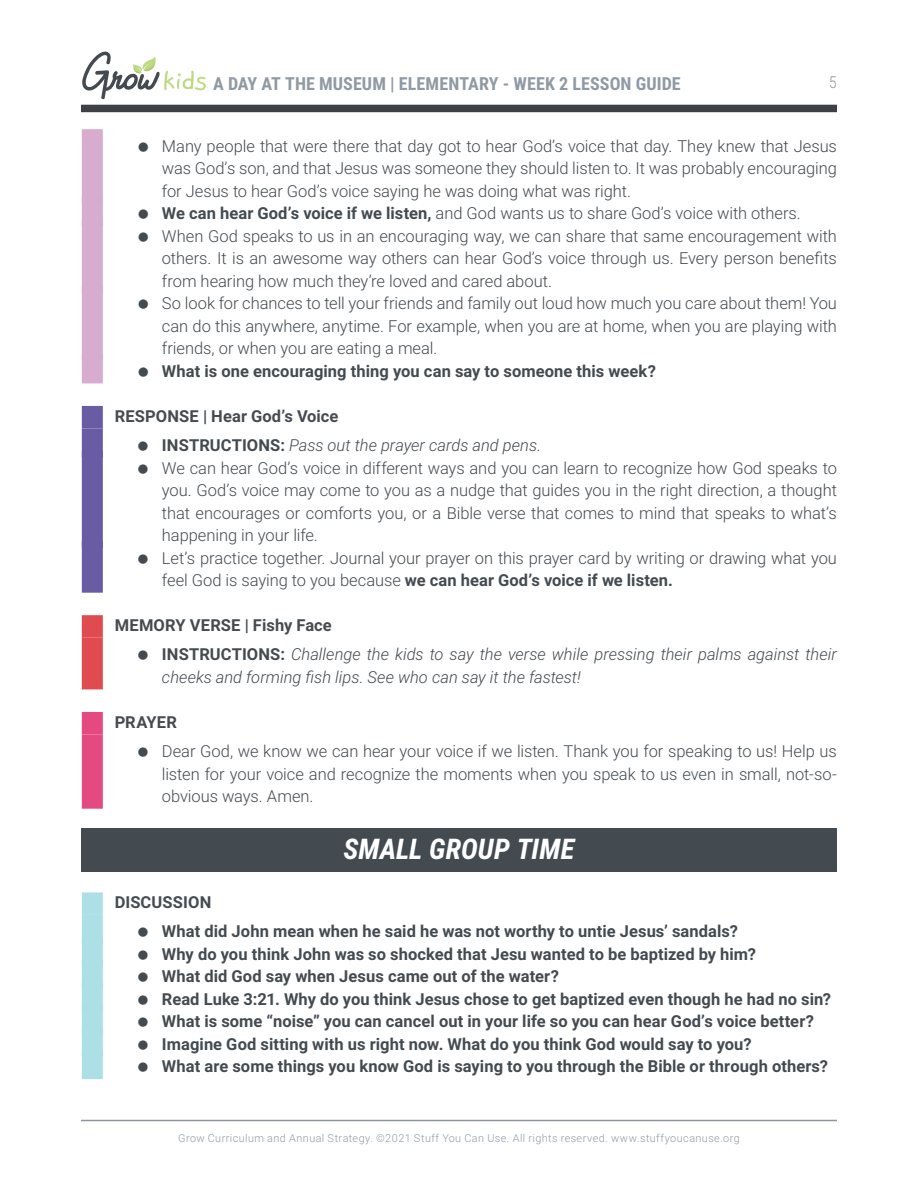
<style>
.page{position:relative;width:918px;height:1188px;background:#fff}
.page>*{position:absolute;margin:0;border:0;box-sizing:border-box;transform-origin:0 0}
.t1{font:italic 700 28.5px "Roboto Condensed";color:#fff}
.t2{font:700 18px "Roboto Condensed";letter-spacing:.005em;color:#909aa4}
.t3{font:300 16.5px/22.5px "Roboto";letter-spacing:-.005em;color:#434a50}
.t4{font:700 16.5px/22.5px "Roboto";letter-spacing:.005em;color:#434a50}
.t5{font:italic 300 16.5px/29.2px "Roboto";color:#434a50}
.t6{font:700 16.5px "Roboto";letter-spacing:.01em;color:#454b51}
.t7{font:300 16.5px "Roboto Condensed";color:#909aa4}
.t8{font:300 10.8px "Roboto";letter-spacing:.04em;color:#8f99a6}
.s1{font-weight:700}
.s2{font-weight:700;font-style:normal;color:#454b51}
.s3{font-weight:700;font-style:normal}
</style>
<div class="page">
<hr style="left:81px;top:1120px;width:756px;height:1px;background:#8d949e">
<svg style="left:82px;top:51px;width:124px;height:49px"></svg>
<div style="left:81px;top:105px;width:756px;height:7px;background:#3d4146"></div>
<div style="left:82px;top:129px;width:21px;height:74px;background:#d8accf"></div>
<div style="left:82px;top:197px;width:21px;height:29px;background:#d8accf"></div>
<div style="left:82px;top:219px;width:21px;height:74px;background:#d8accf"></div>
<div style="left:82px;top:287px;width:21px;height:74px;background:#d8accf"></div>
<div style="left:82px;top:354px;width:21px;height:29px;background:#d8accf"></div>
<div style="left:82px;top:406px;width:21px;height:22px;background:#6a5ba5"></div>
<div style="left:82px;top:428px;width:21px;height:30px;background:#6a5ba5"></div>
<div style="left:82px;top:451px;width:21px;height:97px;background:#6a5ba5"></div>
<div style="left:82px;top:541px;width:21px;height:52px;background:#6a5ba5"></div>
<div style="left:82px;top:615px;width:21px;height:23px;background:#e04b50"></div>
<div style="left:82px;top:638px;width:21px;height:51px;background:#e04b50"></div>
<div style="left:82px;top:712px;width:21px;height:22px;background:#e44a7f"></div>
<div style="left:82px;top:734px;width:21px;height:75px;background:#e44a7f"></div>
<div style="left:81px;top:828px;width:756px;height:43px;background:#434a50"></div>
<div style="left:82px;top:892px;width:21px;height:23px;background:#addfe7"></div>
<div style="left:82px;top:915px;width:21px;height:29px;background:#addfe7"></div>
<div style="left:82px;top:937px;width:21px;height:30px;background:#addfe7"></div>
<div style="left:82px;top:960px;width:21px;height:29px;background:#addfe7"></div>
<div style="left:82px;top:982px;width:21px;height:30px;background:#addfe7"></div>
<div style="left:82px;top:1005px;width:21px;height:29px;background:#addfe7"></div>
<div style="left:82px;top:1027px;width:21px;height:30px;background:#addfe7"></div>
<div style="left:82px;top:1050px;width:21px;height:29px;background:#addfe7"></div>
<p class="t2" style="left:213px;top:71px;width:469px">A DAY AT THE MUSEUM | ELEMENTARY - WEEK 2 LESSON GUIDE</p>
<p class="t7" style="left:829px;top:71px;width:10px">5</p>
<p class="t3" style="left:162px;top:134px;width:677px">Many people that were there that day got to hear God’s voice that day. They knew that Jesus was God’s son, and that Jesus was someone they should listen to. It was probably encouraging for Jesus to hear God’s voice saying he was doing what was right.<br><span class="s1">We can hear God’s voice if we listen,</span> and God wants us to share God’s voice with others.<br>When God speaks to us in an encouraging way, we can share that same encouragement with others. It is an awesome way others can hear God’s voice through us. Every person benefits from hearing how much they’re loved and cared about.<br>So look for chances to tell your friends and family out loud how much you care about them! You can do this anywhere, anytime. For example, when you are at home, when you are playing with friends, or when you are eating a meal.</p>
<p class="t4" style="left:162px;top:359px;width:496px">What is one encouraging thing you can say to someone this week?</p>
<p class="t5" style="left:162px;top:401px;width:381px;text-indent:-47px"><span class="s2">RESPONSE | Hear God’s Voice<br></span><span class="s3">INSTRUCTIONS:</span> Pass out the prayer cards and pens.</p>
<p class="t3" style="left:162px;top:456px;width:677px">We can hear God’s voice in different ways and you can learn to recognize how God speaks to you. God’s voice may come to you as a nudge that guides you in the right direction, a thought that encourages or comforts you, or a Bible verse that comes to mind that speaks to what’s happening in your life.<br>Let’s practice together. Journal your prayer on this prayer card by writing or drawing what you feel God is saying to you because <span class="s1">we can hear God’s voice if we listen.</span></p>
<p class="t5" style="left:162px;top:610px;width:676px;text-indent:-47px"><span class="s2">MEMORY VERSE | Fishy Face<br></span><span class="s3">INSTRUCTIONS:</span> Challenge the kids to say the verse while pressing their palms against their</p>
<p class="t5" style="left:162px;top:662px;width:420px">cheeks and forming fish lips. See who can say it the fastest!</p>
<p class="t6" style="left:115px;top:710px;width:64px">PRAYER</p>
<p class="t3" style="left:162px;top:739px;width:676px;text-align:justify">Dear God, we know we can hear your voice if we listen. Thank you for speaking to us! Help us listen for your voice and recognize the moments when you speak to us even in small, not-so&shy;obvious ways. Amen.</p>
<h1 class="t1" style="left:343px;top:829px;width:233px">SMALL GROUP TIME</h1>
<p class="t6" style="left:115px;top:891px;width:98px">DISCUSSION</p>
<p class="t4" style="left:162px;top:920px;width:671px">What did John mean when he said he was not worthy to untie Jesus’ sandals?<br>Why do you think John was so shocked that Jesu wanted to be baptized by him?<br>What did God say when Jesus came out of the water?<br>Read Luke 3:21. Why do you think Jesus chose to get baptized even though he had no sin?<br>What is some “noise” you can cancel out in your life so you can hear God’s voice better?<br>Imagine God sitting with us right now. What do you think God would say to you?<br>What are some things you know God is saying to you through the Bible or through others?</p>
<p class="t8" style="left:178px;top:1131px;width:563px">Grow Curriculum and Annual Strategy. ©2021 Stuff You Can Use. All rights reserved. www.stuffyoucanuse.org</p>
</div>
